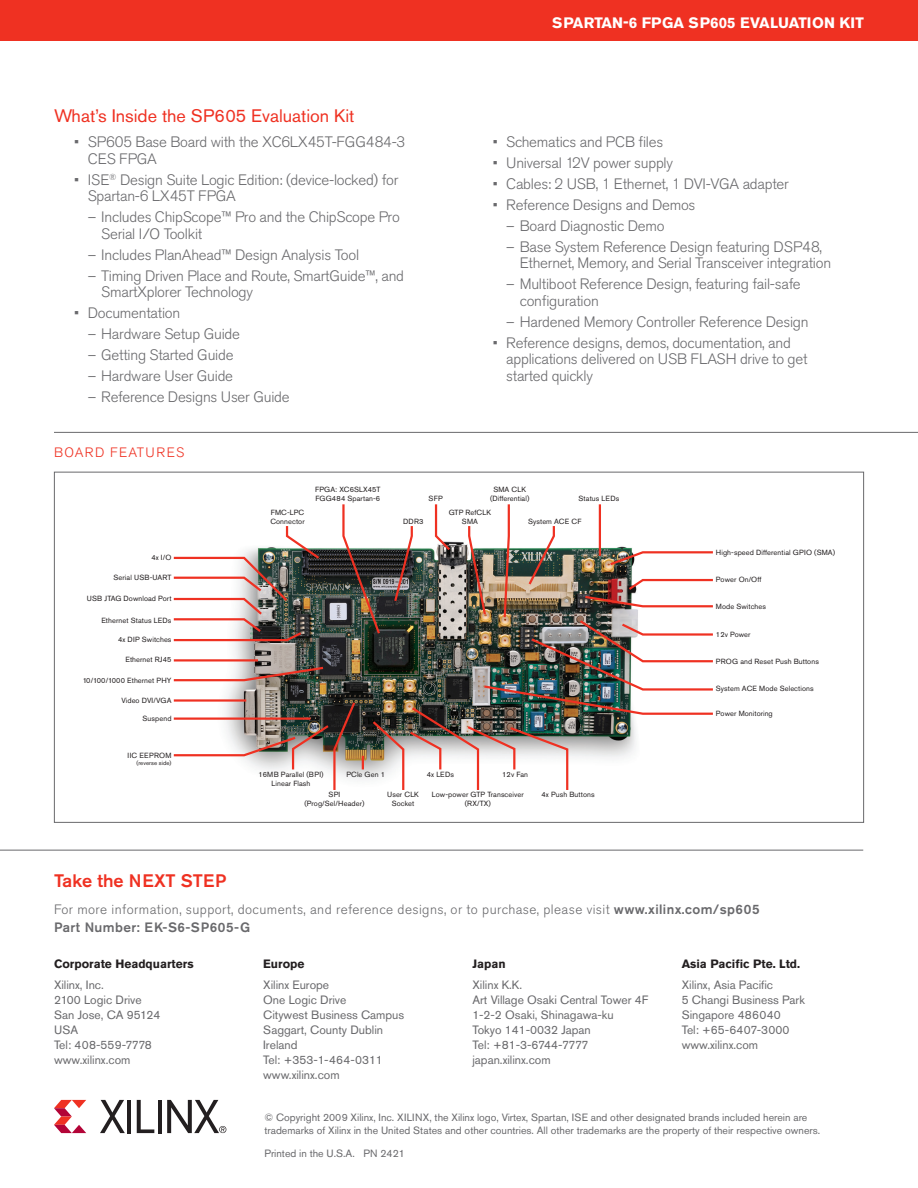
<style>
.page{position:relative;width:918px;height:1188px;background:#fff}
.page>*{position:absolute;margin:0;border:0;box-sizing:border-box;transform-origin:0 0}
.t1{font:18px "Akzidenz Grotesk Pro";color:#ef3122}
.t2{font:500 18px "Akzidenz Grotesk Pro";color:#ef3122}
.t3{font:300 15px/16.5px "Akzidenz Grotesk Pro";letter-spacing:-.015em;color:#69696c}
.t4{font:700 15px "Akzidenz Grotesk Pro";letter-spacing:.05em;color:#fff}
.t5{font:300 13.5px/18px "Akzidenz Grotesk Pro";letter-spacing:.03em;color:#69696c}
.t6{font:300 13.5px "Akzidenz Grotesk Pro";color:#ef3122}
.t7{font:12px/15px "Akzidenz Grotesk Pro";color:#69696c}
.t8{font:700 12px "Akzidenz Grotesk Pro";color:#231f20}
.t9{font:10.5px/13.5px "Akzidenz Grotesk Pro";color:#69696c}
.t10{font:7.5px/8.9px "Akzidenz Grotesk Pro";letter-spacing:.01em;color:#231f20;text-align:center}
.t11{font:6px "Akzidenz Grotesk Pro";letter-spacing:.01em;color:#231f20}
.s1{font-weight:500}
</style>
<div class="page">
<div style="left:0;top:0;width:918px;height:40px;background:#ef3122"></div>
<img style="left:173px;top:504px;width:540px;height:286px">
<svg style="left:362px;top:756px;width:2px;height:13px"></svg>
<svg style="left:54px;top:1100px;width:32px;height:33px"></svg>
<svg style="left:100px;top:1100px;width:25px;height:33px"></svg>
<hr style="left:127px;top:1100px;width:4px;height:33px;background:#231f20">
<svg style="left:137px;top:1100px;width:17px;height:33px"></svg>
<hr style="left:158px;top:1100px;width:4px;height:33px;background:#231f20">
<svg style="left:167px;top:1100px;width:59px;height:33px"></svg>
<hr style="left:0;top:850px;width:863px;height:1px;background:#69696c">
<hr style="left:54px;top:432px;width:864px;height:1px;background:#69696c">
<p class="t1" style="left:54px;top:104px;width:302px">What’s Inside the SP605 Evaluation Kit</p>
<p class="t3" style="left:88px;top:134px;width:319px;text-indent:-13px">• SP605 Base Board with the XC6LX45T-FGG484-3<br>CES FPGA</p>
<p class="t3" style="left:88px;top:171px;width:312px;text-indent:-13px">• ISE<sup>®</sup> Design Suite Logic Edition: (device-locked) for<br>Spartan-6 LX45T FPGA</p>
<p class="t3" style="left:101px;top:209px;width:300px;text-indent:-14px">– Includes ChipScope™ Pro and the ChipScope Pro<br>Serial I/O Toolkit</p>
<p class="t3" style="left:88px;top:246px;width:273px">– Includes PlanAhead™ Design Analysis Tool</p>
<p class="t3" style="left:101px;top:267px;width:304px;text-indent:-13px">– Timing Driven Place and Route, SmartGuide™, and<br>SmartXplorer Technology</p>
<p class="t3" style="left:74px;top:305px;width:108px">• Documentation</p>
<p class="t3" style="left:88px;top:326px;width:154px">– Hardware Setup Guide</p>
<p class="t3" style="left:88px;top:347px;width:147px">– Getting Started Guide</p>
<p class="t3" style="left:88px;top:368px;width:147px">– Hardware User Guide</p>
<p class="t3" style="left:88px;top:389px;width:203px">– Reference Designs User Guide</p>
<p class="t6" style="left:54px;top:443px;width:11px">board</p>
<p class="t6" style="left:110px;top:443px;width:10px">feat</p>
<p class="t6" style="left:145px;top:443px;width:21px">ures</p>
<p class="t4" style="left:552px;top:13px;width:310px">Spartan-6 FPGA SP605 evaluation kit</p>
<p class="t3" style="left:493px;top:134px;width:172px">• Schematics and PCB files</p>
<p class="t3" style="left:493px;top:155px;width:182px">• U niversal 12V power supply</p>
<p class="t3" style="left:493px;top:176px;width:298px">• Cables: 2 U SB, 1 Ethernet, 1 DVI-VGA adapter</p>
<p class="t3" style="left:493px;top:197px;width:204px">• Reference Designs and Demos</p>
<p class="t3" style="left:506px;top:218px;width:160px">– Board Diagnostic Demo</p>
<p class="t3" style="left:520px;top:239px;width:313px;text-indent:-14px">– Base System Reference Design featuring DSP48,<br>Ethernet, Memory, and Serial Transceiver integration</p>
<p class="t3" style="left:520px;top:276px;width:282px;text-indent:-14px">– Multiboot Reference Design, featuring fail-safe configuration</p>
<p class="t3" style="left:506px;top:314px;width:304px">– Hardened Memory Controller Reference Design</p>
<p class="t3" style="left:506px;top:335px;width:303px;text-indent:-14px">• Reference designs, demos, documentation, and applications delivered on USB FLASH drive to get started quickly</p>
<p class="t10" style="left:151px;top:553px;width:22px">4x I/O</p>
<p class="t10" style="left:87px;top:594px;width:86px">USB JTAG Download Port</p>
<p class="t10" style="left:114px;top:573px;width:59px">Serial USB-UART</p>
<p class="t10" style="left:101px;top:615px;width:72px">Ethernet Status LEDs</p>
<p class="t10" style="left:125px;top:655px;width:48px">Ethernet RJ45</p>
<p class="t10" style="left:83px;top:676px;width:90px">10/100/1000 Ethernet PHY</p>
<p class="t10" style="left:122px;top:696px;width:51px">Video DVI/VGA</p>
<p class="t10" style="left:143px;top:714px;width:30px">Suspend</p>
<p class="t10" style="left:128px;top:750px;width:45px">IIC EEPROM</p>
<p class="t11" style="left:136px;top:759px;width:37px">(reverse side)</p>
<p class="t10" style="left:118px;top:635px;width:55px">4x DIP Switches</p>
<p class="t10" style="left:429px;top:494px;width:16px">SFP</p>
<p class="t10" style="left:490px;top:485px;width:41px">SMA CLK (Differential)</p>
<p class="t10" style="left:449px;top:508px;width:44px">GTP RefCLK<br>SMA</p>
<p class="t10" style="left:315px;top:485px;width:67px;text-align:left">FPGA: XC6SLX45T<br>FGG484 Spartan-6</p>
<p class="t10" style="left:578px;top:494px;width:42px">Status LEDs</p>
<p class="t10" style="left:270px;top:508px;width:36px;text-align:left">FMC-LPC<br>Connector</p>
<p class="t10" style="left:403px;top:517px;width:22px">DDR3</p>
<p class="t10" style="left:528px;top:517px;width:55px">System ACE CF</p>
<p class="t10" style="left:259px;top:770px;width:66px">16MB Parallel (BPI)<br>Linear Flash</p>
<p class="t10" style="left:346px;top:770px;width:40px">PCle Gen 1</p>
<p class="t10" style="left:304px;top:790px;width:62px">SPI (Prog/Sel/Header)</p>
<p class="t10" style="left:387px;top:790px;width:33px">User CLK<br>Socket</p>
<p class="t10" style="left:427px;top:770px;width:29px">4x LEDs</p>
<p class="t10" style="left:432px;top:790px;width:93px">Low-power GTP Transceiver</p>
<p class="t10" style="left:542px;top:790px;width:55px">4x Push Buttons</p>
<p class="t10" style="left:465px;top:799px;width:28px">(RX/TX)</p>
<p class="t10" style="left:502px;top:770px;width:27px">12v Fan</p>
<p class="t10" style="left:716px;top:548px;width:121px">High-speed Differential GPIO (SMA)</p>
<p class="t10" style="left:716px;top:575px;width:47px">Power On/Off</p>
<p class="t10" style="left:716px;top:602px;width:52px">Mode Switches</p>
<p class="t10" style="left:716px;top:630px;width:36px">12v Power</p>
<p class="t10" style="left:716px;top:657px;width:104px">PROG and Reset Push Buttons</p>
<p class="t10" style="left:716px;top:684px;width:99px">System ACE Mode Selections</p>
<p class="t10" style="left:716px;top:709px;width:58px">Power Monitoring</p>
<p class="t2" style="left:54px;top:869px;width:174px">Take the NEXT STEP</p>
<p class="t5" style="left:54px;top:900px;width:707px">For more information, support, documents, and reference designs, or to purchase, please visit <span class="s1">www.xilinx.com/sp605<br>Part Number: EK-S6-SP605-G</span></p>
<p class="t8" style="left:54px;top:956px;width:141px">Corporate Headquarters</p>
<p class="t7" style="left:54px;top:977px;width:108px">Xilinx, Inc.<br>2100 Logic Drive<br>San Jose, CA 95124<br>USA<br>Tel: 408-559-7778 www.xilinx.com</p>
<p class="t8" style="left:263px;top:956px;width:43px">Europe</p>
<p class="t7" style="left:263px;top:977px;width:143px">Xilinx Europe<br>One Logic Drive<br>Citywest Business Campus<br>Saggart, County Dublin<br>Ireland<br>Tel: +353-1-464-0311 www.xilinx.com</p>
<p class="t8" style="left:472px;top:956px;width:35px">Japan</p>
<p class="t7" style="left:472px;top:977px;width:177px">Xilinx K.K.<br>Art Village Osaki Central Tower 4F<br>1-2-2 Osaki, Shinagawa-ku<br>Tokyo 141-0032 Japan<br>Tel: +81-3-6744-7777 japan.xilinx.com</p>
<p class="t8" style="left:682px;top:956px;width:120px">Asia Pacific Pte. Ltd.</p>
<p class="t7" style="left:682px;top:977px;width:125px">Xilinx, Asia Pacific<br>5 Changi Business Park<br>Singapore 486040<br>Tel: +65-6407-3000 www.xilinx.com</p>
<p class="t9" style="left:264px;top:1110px;width:557px">© Copyright 2009 Xilinx, Inc. XILINX, the Xilinx logo, Virtex, Spartan, ISE and other designated brands included herein are trademarks of Xilinx in the United States and other countries. All other trademarks are the property of their respective owners.</p>
<p class="t9" style="left:264px;top:1146px;width:142px">Printed in the U.S.A. PN 2421</p>
</div>
